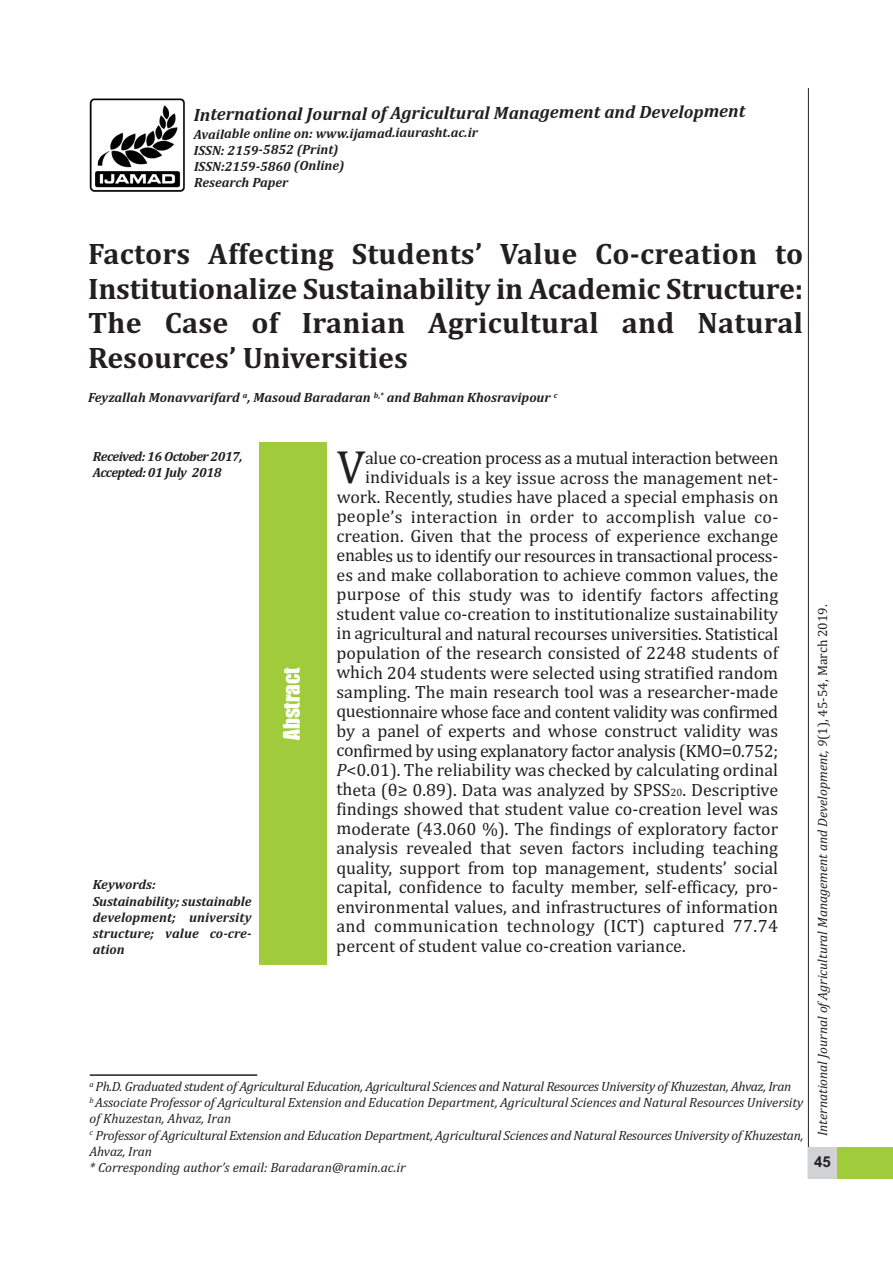
<style>
.page{position:relative;width:893px;height:1263px;background:#fff}
.page>*{position:absolute;margin:0;border:0;box-sizing:border-box;transform-origin:0 0}
.t1{font:47.25px "Cambria";color:#231f20}
.t2{font:700 30px/34.5px "Cambria";color:#231f20;text-align:justify}
.t3{font:21px "Impact";color:#fff}
.t4{font:18px "Cambria";letter-spacing:-.005em;color:#231f20}
.t5{font:18px "Cambria";letter-spacing:-.025em;color:#231f20}
.t6{font:italic 700 18px "Cambria";letter-spacing:-.01em;color:#231f20}
.t7{font:18px "Cambria";letter-spacing:-.03em;color:#231f20}
.t8{font:18px "Cambria";letter-spacing:.015em;color:#231f20}
.t9{font:700 15px "Arial";color:#231f20}
.t10{font:italic 13.5px/16.2px "Cambria";letter-spacing:-.015em;color:#231f20}
.t11{font:italic 700 13.5px/16.2px "Cambria";color:#231f20}
.t12{font:italic 700 13.5px/16.2px "Cambria";letter-spacing:-.04em;color:#231f20}
.s1{font-style:italic}
.s2{font-size:10.8px}
.s3{font-style:normal}
</style>
<div class="page">
<div style="left:808px;top:1147px;width:85px;height:32px;background:#a0cc3c"></div>
<hr style="left:808px;top:88px;width:1px;height:1090px;background:#231f20">
<div style="left:808px;top:1147px;width:29px;height:32px;background:#d1d2d4"></div>
<div style="left:259px;top:443px;width:67px;height:522px;background:#a0cc3c"></div>
<img style="left:89px;top:98px;width:96px;height:94px">
<hr style="left:90px;top:1074px;width:167px;height:2px;background:#231f20">
<p class="t6" style="left:194px;top:102px;width:553px">International Journal of Agricultural Management and Development</p>
<p class="t11" style="left:194px;top:125px;width:286px">Available online on: www.ijamad.iaurasht.ac.ir<br>ISSN: 2159-5852 (Print)<br>ISSN:2159-5860 (Online)<br>Research Paper</p>
<h2 class="t2" style="left:88px;top:237px;width:717px">Factors Affecting Students’ Value Co-creation to Institutionalize Sustainability in Academic Structure:<br>The Case of Iranian Agricultural and Natural Resources’ Universities</h2>
<p class="t11" style="left:88px;top:389px;width:471px">Feyzallah Monavvarifard <sup>a</sup>, Masoud Baradaran <sup>b,*</sup> and Bahman Khosravipour <sup>c</sup></p>
<p class="t12" style="left:93px;top:448px;width:151px">Received: 16 October 2017,<br>Accepted: 01 July 2018</p>
<h1 class="t1" style="left:337px;top:439px;width:30px">V</h1>
<p class="t5" style="left:365px;top:447px;width:415px">alue co-creation process as a mutual interaction between</p>
<p class="t4" style="left:365px;top:467px;width:415px">individuals is a key issue across the management net-</p>
<p class="t4" style="left:337px;top:486px;width:443px">work. Recently, studies have placed a special emphasis on</p>
<p class="t4" style="left:337px;top:506px;width:443px">people’s interaction in order to accomplish value co-</p>
<p class="t4" style="left:337px;top:525px;width:443px">creation. Given that the process of experience exchange</p>
<p class="t5" style="left:337px;top:545px;width:443px">enables us to identify our resources in transactional process-</p>
<p class="t4" style="left:337px;top:564px;width:443px">es and make collaboration to achieve common values, the</p>
<p class="t4" style="left:337px;top:584px;width:443px">purpose of this study was to identify factors affecting</p>
<p class="t4" style="left:337px;top:603px;width:443px">student value co-creation to institutionalize sustainability</p>
<p class="t4" style="left:337px;top:623px;width:443px">in agricultural and natural recourses universities. Statistical</p>
<p class="t4" style="left:337px;top:642px;width:443px">population of the research consisted of 2248 students of</p>
<p class="t4" style="left:337px;top:662px;width:443px">which 204 students were selected using stratified random</p>
<p class="t4" style="left:336px;top:681px;width:443px">sampling. The main research tool was a researcher-made</p>
<p class="t7" style="left:336px;top:701px;width:443px">questionnaire whose face and content validity was confirmed</p>
<p class="t4" style="left:336px;top:720px;width:443px">by a panel of experts and whose construct validity was</p>
<p class="t5" style="left:336px;top:740px;width:443px">confirmed by using explanatory factor analysis (KMO=0.752;</p>
<p class="t4" style="left:336px;top:759px;width:443px"><span class="s1">P</span>&lt;0.01). The reliability was checked by calculating ordinal</p>
<p class="t4" style="left:336px;top:779px;width:443px">theta (θ≥ 0.89). Data was analyzed by SPSS<span class="s2">20</span>. Descriptive</p>
<p class="t4" style="left:336px;top:798px;width:443px">findings showed that student value co-creation level was</p>
<p class="t4" style="left:336px;top:818px;width:443px">moderate (43.060 %). The findings of exploratory factor</p>
<p class="t4" style="left:336px;top:837px;width:443px">analysis revealed that seven factors including teaching</p>
<p class="t4" style="left:336px;top:857px;width:443px">quality, support from top management, students’ social</p>
<p class="t4" style="left:336px;top:876px;width:443px">capital, confidence to faculty member, self-efficacy, pro-</p>
<p class="t4" style="left:336px;top:896px;width:443px">environmental values, and infrastructures of information</p>
<p class="t8" style="left:336px;top:915px;width:443px">and communication technology (ICT) captured 77.74</p>
<p class="t4" style="left:336px;top:935px;width:351px">percent of student value co-creation variance.</p>
<p class="t3" style="left:280px;top:740px;width:74px;rotate:-90deg">Abstract</p>
<p class="t11" style="left:93px;top:876px;width:160px">Keywords:<br>Sustainability; sustainable development; university structure; value co-cre&shy;ation</p>
<p class="t10" style="left:90px;top:1078px;width:715px"><sup>a</sup> Ph.D. Graduated student of Agricultural Education, Agricultural Sciences and Natural Resources University of Khuzestan, Ahvaz, Iran<br><sup>b</sup> Associate Professor of Agricultural Extension and Education Department, Agricultural Sciences and Natural Resources University of Khuzestan, Ahvaz, Iran<br><sup>c</sup> Professor of Agricultural Extension and Education Department, Agricultural Sciences and Natural Resources University of Khuzestan, Ahvaz, Iran<br>* Corresponding author’s email: Baradaran@ramin.ac.ir</p>
<p class="t10" style="left:814px;top:1136px;width:533px;rotate:-90deg">International Journal ofAgricultural Management and Development, 9<span class="s3">(1), 45-54, March 2019.</span></p>
<p class="t9" style="left:814px;top:1153px;width:18px">45</p>
</div>
